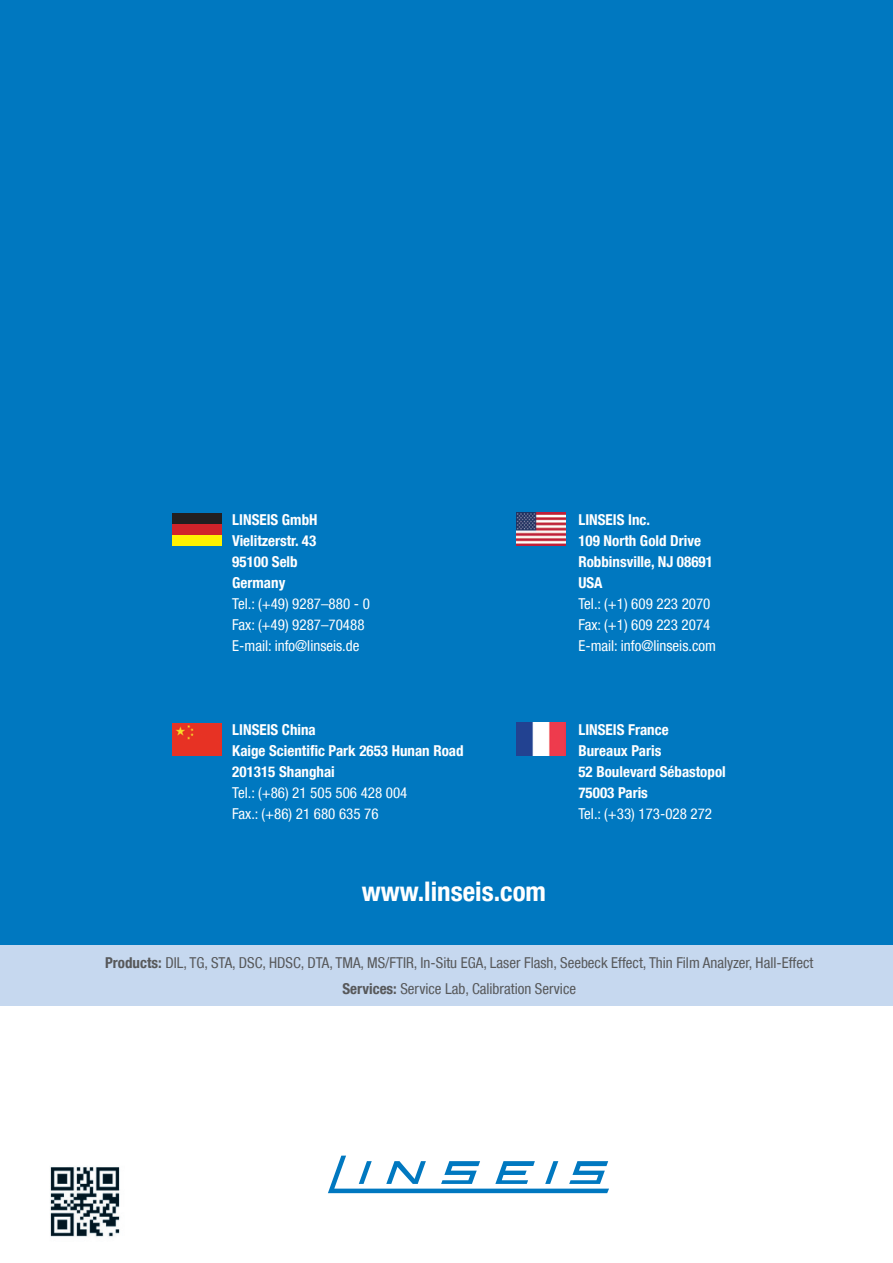
<style>
.page{position:relative;width:893px;height:1263px;background:#fff}
.page>*{position:absolute;margin:0;border:0;box-sizing:border-box;transform-origin:0 0}
.Überschrift_mittel_w{font:700 condensed 27px "Helvetica Neue LT Com";color:#fff}
.Überschrift_mittel_w-2{font:700 condensed 15px "Helvetica Neue LT Com";color:#fff}
.Überschrift_mittel_w-3{font:condensed 15px "Helvetica Neue LT Com";color:#fff}
.Fließtext_9pt{font:condensed 15px "Helvetica Neue LT Com";color:#57585a}
.s1{font-weight:700}
</style>
<div class="page">
<div style="left:0;top:0;width:893px;height:945px;background:#0078c0"></div>
<div style="left:0;top:945px;width:893px;height:60px;background:#c6d8ef"></div>
<div style="left:173px;top:723px;width:49px;height:33px;background:#e73224"></div>
<img style="left:517px;top:513px;width:49px;height:32px">
<img style="left:517px;top:723px;width:49px;height:32px">
<div style="left:172px;top:513px;width:50px;height:11px;background:#231f20"></div>
<div style="left:172px;top:524px;width:50px;height:11px;background:#d1232a"></div>
<div style="left:172px;top:535px;width:50px;height:11px;background:#fff101"></div>
<svg style="left:328px;top:1155px;width:281px;height:38px"></svg>
<img style="left:50px;top:1166px;width:70px;height:71px">
<p class="Überschrift_mittel_w-2" style="left:232px;top:510px;width:87px">LINSEIS GmbH</p>
<p class="Überschrift_mittel_w-2" style="left:232px;top:531px;width:85px">Vielitzerstr. 43</p>
<p class="Überschrift_mittel_w-2" style="left:232px;top:552px;width:67px">95100 Selb</p>
<p class="Überschrift_mittel_w-2" style="left:232px;top:573px;width:55px">Germany</p>
<p class="Überschrift_mittel_w-3" style="left:232px;top:594px;width:139px">Tel.: (+49) 9287–880 - 0</p>
<p class="Überschrift_mittel_w-3" style="left:232px;top:615px;width:134px">Fax: (+49) 9287–70488</p>
<p class="Überschrift_mittel_w-3" style="left:232px;top:636px;width:129px">E-mail: info@linseis.de</p>
<p class="Überschrift_mittel_w-2" style="left:232px;top:720px;width:85px">LINSEIS China</p>
<p class="Überschrift_mittel_w-2" style="left:232px;top:741px;width:233px">Kaige Scientific Park 2653 Hunan Road</p>
<p class="Überschrift_mittel_w-2" style="left:232px;top:762px;width:104px">201315 Shanghai</p>
<p class="Überschrift_mittel_w-3" style="left:232px;top:783px;width:177px">Tel.: (+86) 21 505 506 428 004</p>
<p class="Überschrift_mittel_w-3" style="left:232px;top:804px;width:148px">Fax.: (+86) 21 680 635 76</p>
<p class="Überschrift_mittel_w" style="left:362px;top:875px;width:186px">www.linseis.com</p>
<p class="Überschrift_mittel_w-2" style="left:578px;top:510px;width:73px">LINSEIS Inc.</p>
<p class="Überschrift_mittel_w-2" style="left:578px;top:531px;width:124px">109 North Gold Drive</p>
<p class="Überschrift_mittel_w-2" style="left:578px;top:552px;width:136px">Robbinsville, NJ 08691</p>
<p class="Überschrift_mittel_w-2" style="left:578px;top:573px;width:26px">USA</p>
<p class="Überschrift_mittel_w-3" style="left:578px;top:594px;width:134px">Tel.: (+1) 609 223 2070</p>
<p class="Überschrift_mittel_w-3" style="left:578px;top:615px;width:133px">Fax: (+1) 609 223 2074</p>
<p class="Überschrift_mittel_w-3" style="left:578px;top:636px;width:139px">E-mail: info@linseis.com</p>
<p class="Überschrift_mittel_w-2" style="left:578px;top:720px;width:92px">LINSEIS France</p>
<p class="Überschrift_mittel_w-2" style="left:578px;top:741px;width:84px">Bureaux Paris</p>
<p class="Überschrift_mittel_w-2" style="left:578px;top:762px;width:149px">52 Boulevard Sébastopol</p>
<p class="Überschrift_mittel_w-2" style="left:578px;top:783px;width:71px">75003 Paris</p>
<p class="Überschrift_mittel_w-3" style="left:578px;top:804px;width:135px">Tel.: (+33) 173-028 272</p>
<p class="Fließtext_9pt" style="left:105px;top:954px;width:710px"><span class="s1">Products:</span> DIL, TG, STA, DSC, HDSC, DTA, TMA, MS/FTIR, In-Situ EGA, Laser Flash, Seebeck Effect, Thin Film Analyzer, Hall-Effect</p>
<p class="Fließtext_9pt" style="left:342px;top:979px;width:235px"><span class="s1">Services:</span> Service Lab, Calibration Service</p>
</div>
